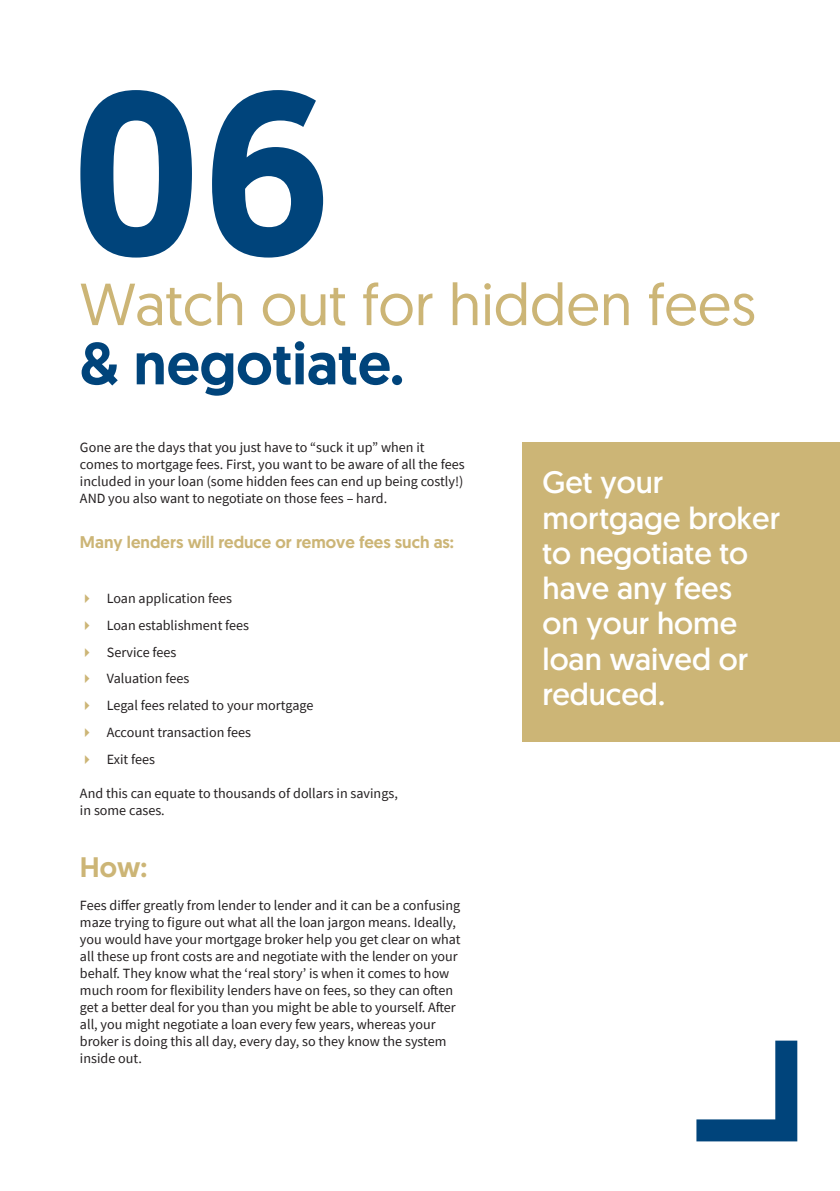
<style>
.page{position:relative;width:840px;height:1191px;background:#fff}
.page>*{position:absolute;margin:0;border:0;box-sizing:border-box;transform-origin:0 0}
.t1{font:500 230.6px "Geomanist";color:#00447b}
.t2{font:59.2px "Geomanist";color:#ccb576}
.t3{font:500 59.2px "Geomanist";color:#00447b}
.t4{font:31px/35.2px "Geomanist";color:#fff}
.t5{font:500 28.2px "Geomanist";color:#ccb576}
.t6{font:500 17px "Geomanist";color:#ccb576}
.t7{font:14px/17px "Source Sans Pro";color:#231f20}
.s1{color:#ccb576}
</style>
<div class="page">
<div style="left:521px;top:441px;width:318px;height:300px;background:#ccb576"></div>
<svg style="left:696px;top:1040px;width:100px;height:101px"></svg>
<h1 class="t1" style="left:70px;top:21px;width:264px">06</h1>
<h2 class="t2" style="left:80px;top:266px;width:677px">Watch out for hidden fees</h2>
<h2 class="t3" style="left:80px;top:324px;width:326px">&amp; negotiate.</h2>
<p class="t7" style="left:80px;top:439px;width:386px">Gone are the days that you just have to “suck it up” when it comes to mortgage fees. First, you want to be aware of all the fees included in your loan (some hidden fees can end up being costly!)<br>AND you also want to negotiate on those fees – hard.</p>
<p class="t6" style="left:80px;top:531px;width:375px">Many lenders will reduce or remove fees such as:</p>
<p class="t7" style="left:80px;top:590px;width:153px"><span class="s1">✔</span> Loan application fees</p>
<p class="t7" style="left:80px;top:616px;width:170px"><span class="s1">✔</span> Loan establishment fees</p>
<p class="t7" style="left:80px;top:643px;width:98px"><span class="s1">✔</span> Service fees</p>
<p class="t7" style="left:80px;top:670px;width:111px"><span class="s1">✔</span> Valuation fees</p>
<p class="t7" style="left:80px;top:697px;width:235px"><span class="s1">✔</span> Legal fees related to your mortgage</p>
<p class="t7" style="left:80px;top:723px;width:173px"><span class="s1">✔</span> Account transaction fees</p>
<p class="t7" style="left:80px;top:750px;width:76px"><span class="s1">✔</span> Exit fees</p>
<p class="t7" style="left:80px;top:784px;width:319px">And this can equate to thousands of dollars in savings, in some cases.</p>
<h3 class="t5" style="left:80px;top:848px;width:69px">How:</h3>
<p class="t7" style="left:80px;top:897px;width:382px">Fees differ greatly from lender to lender and it can be a confusing maze trying to figure out what all the loan jargon means. Ideally, you would have your mortgage broker help you get clear on what all these up front costs are and negotiate with the lender on your behalf. They know what the ‘real story’ is when it comes to how much room for flexibility lenders have on fees, so they can often get a better deal for you than you might be able to yourself. After all, you might negotiate a loan every few years, whereas your broker is doing this all day, every day, so they know the system inside out.</p>
<h3 class="t4" style="left:542px;top:464px;width:239px">Get your mortgage broker to negotiate to have any fees<br>on your home loan waived or reduced.</h3>
</div>
